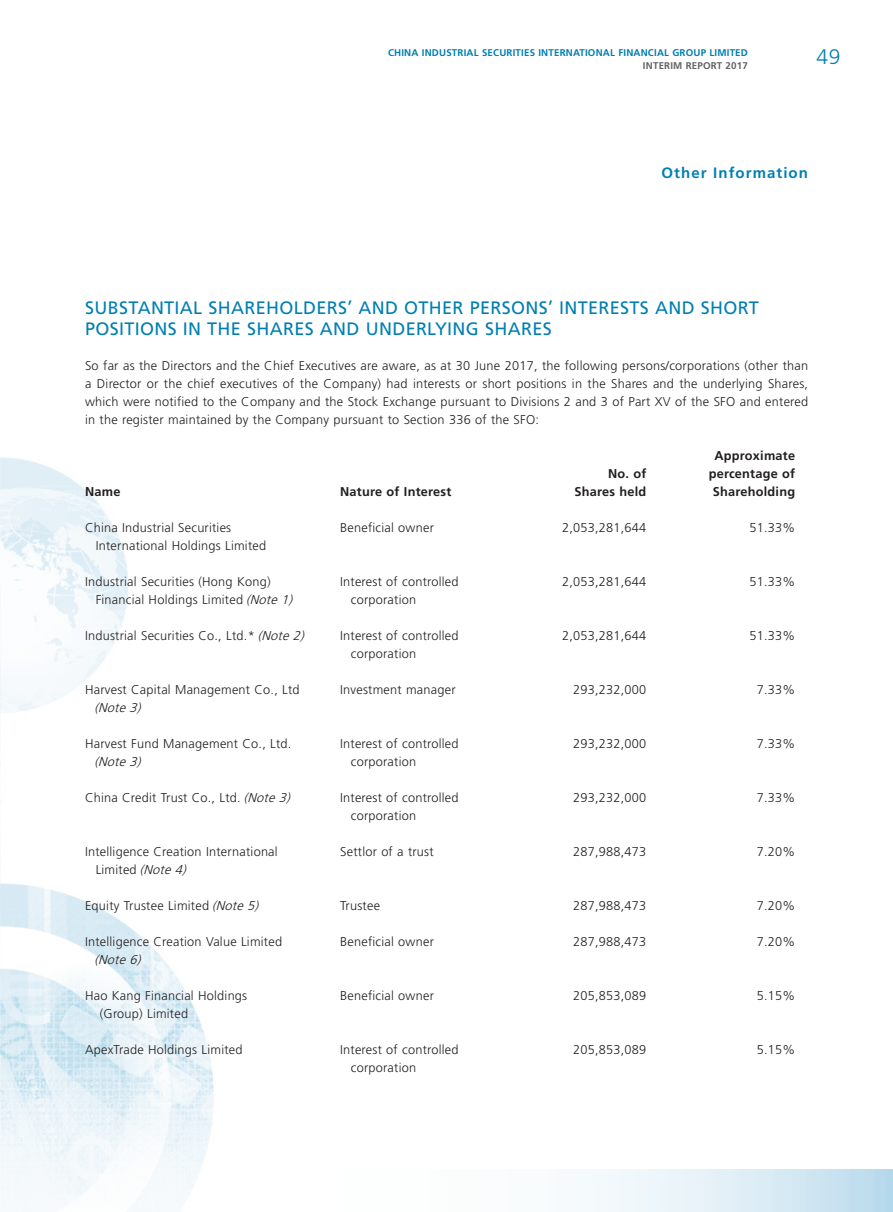
<style>
.page{position:relative;width:893px;height:1212px;background:#fff}
.page>*{position:absolute;margin:0;border:0;box-sizing:border-box;transform-origin:0 0}
.t1{font:300 21px "Frutiger LT Std";color:#007fb2}
.Heading_1{font:18px/21px "Frutiger LT Std";letter-spacing:.02em;color:#007fb2}
.t2{font:700 15px "Frutiger LT Std";letter-spacing:.07em;color:#007fb2}
.Body_Text{font:300 12.75px/18px "Frutiger LT Std";letter-spacing:.02em;color:#231f20}
.Body_Text-2{font:700 12.75px "Frutiger LT Std";letter-spacing:.02em;color:#231f20}
.t3{font:700 9.75px "Frutiger LT Std";letter-spacing:.02em;color:#007fb2}
.t4{font:700 9.75px "Frutiger LT Std";letter-spacing:.02em;color:#636366}
.s1{font-style:italic}
</style>
<div class="page">
<svg style="left:593px;top:1169px;width:300px;height:43px"></svg>
<img style="left:0;top:457px;width:214px;height:755px">
<p class="t3" style="left:388px;top:47px;width:361px">CHINA INDUSTRIAL SECURITIES INTERNATIONAL FINANCIAL GROUP LIMITED</p>
<p class="t4" style="left:643px;top:59px;width:106px">INTERIM REPORT 2017</p>
<p class="t1" style="left:816px;top:45px;width:25px">49</p>
<p class="t2" style="left:662px;top:164px;width:148px">Other Information</p>
<p class="Heading_1" style="left:85px;top:297px;width:675px">SUBSTANTIAL SHAREHOLDERS’ AND OTHER PERSONS’ INTERESTS AND SHORT<br>POSITIONS IN THE SHARES AND UNDERLYING SHARES</p>
<p class="Body_Text" style="left:85px;top:357px;width:725px;text-align:justify">So far as the Directors and the Chief Executives are aware, as at 30 June 2017, the following persons/corporations (other than a Director or the chief executives of the Company) had interests or short positions in the Shares and the underlying Shares, which were notified to the Company and the Stock Exchange pursuant to Divisions 2 and 3 of Part XV of the SFO and entered in the register maintained by the Company pursuant to Section 336 of the SFO:</p>
<p class="Body_Text-2" style="left:85px;top:484px;width:37px">Name</p>
<p class="Body_Text-2" style="left:340px;top:484px;width:113px">Nature of Interest</p>
<p class="Body_Text-2" style="left:608px;top:466px;width:40px">No. of</p>
<p class="Body_Text-2" style="left:574px;top:484px;width:73px">Shares held</p>
<p class="Body_Text-2" style="left:714px;top:448px;width:82px">Approximate</p>
<p class="Body_Text-2" style="left:709px;top:466px;width:88px">percentage of</p>
<p class="Body_Text-2" style="left:713px;top:484px;width:84px">Shareholding</p>
<p class="Body_Text" style="left:96px;top:519px;width:172px;text-indent:-11px">China Industrial Securities<br>International Holdings Limited</p>
<p class="Body_Text" style="left:340px;top:519px;width:95px">Beneficial owner</p>
<p class="Body_Text" style="left:562px;top:519px;width:86px">2,053,281,644</p>
<p class="Body_Text" style="left:749px;top:519px;width:47px">51.33%</p>
<p class="Body_Text" style="left:96px;top:573px;width:202px;text-indent:-11px">Industrial Securities (Hong Kong)<br>Financial Holdings Limited <span class="s1">(Note1)</span></p>
<p class="Body_Text" style="left:351px;top:573px;width:109px;text-indent:-11px">Interest of controlled corporation</p>
<p class="Body_Text" style="left:562px;top:573px;width:86px">2,053,281,644</p>
<p class="Body_Text" style="left:749px;top:573px;width:47px">51.33%</p>
<p class="Body_Text" style="left:85px;top:627px;width:224px">Industrial Securities Co., Ltd.* <span class="s1">(Note2)</span></p>
<p class="Body_Text" style="left:351px;top:627px;width:109px;text-indent:-11px">Interest of controlled corporation</p>
<p class="Body_Text" style="left:562px;top:627px;width:86px">2,053,281,644</p>
<p class="Body_Text" style="left:749px;top:627px;width:47px">51.33%</p>
<p class="Body_Text" style="left:94px;top:681px;width:207px;text-indent:-9px">Harvest Capital Management Co., Ltd <span class="s1">(Note 3)</span></p>
<p class="Body_Text" style="left:340px;top:681px;width:117px">Investment manager</p>
<p class="Body_Text" style="left:573px;top:681px;width:75px">293,232,000</p>
<p class="Body_Text" style="left:757px;top:681px;width:40px">7.33%</p>
<p class="Body_Text" style="left:94px;top:735px;width:199px;text-indent:-9px">Harvest Fund Management Co., Ltd. <span class="s1">(Note 3)</span></p>
<p class="Body_Text" style="left:351px;top:735px;width:109px;text-indent:-11px">Interest of controlled corporation</p>
<p class="Body_Text" style="left:573px;top:735px;width:75px">293,232,000</p>
<p class="Body_Text" style="left:757px;top:735px;width:40px">7.33%</p>
<p class="Body_Text" style="left:85px;top:789px;width:210px">China Credit Trust Co., Ltd. <span class="s1">(Note3)</span></p>
<p class="Body_Text" style="left:351px;top:789px;width:109px;text-indent:-11px">Interest of controlled corporation</p>
<p class="Body_Text" style="left:573px;top:789px;width:75px">293,232,000</p>
<p class="Body_Text" style="left:757px;top:789px;width:40px">7.33%</p>
<p class="Body_Text" style="left:96px;top:843px;width:184px;text-indent:-11px">Intelligence Creation International<br>Limited <span class="s1">(Note4)</span></p>
<p class="Body_Text" style="left:340px;top:843px;width:95px">Settlor of a trust</p>
<p class="Body_Text" style="left:573px;top:843px;width:75px">287,988,473</p>
<p class="Body_Text" style="left:757px;top:843px;width:40px">7.20%</p>
<p class="Body_Text" style="left:85px;top:897px;width:178px">Equity Trustee Limited <span class="s1">(Note5)</span></p>
<p class="Body_Text" style="left:340px;top:897px;width:41px">Trustee</p>
<p class="Body_Text" style="left:573px;top:897px;width:75px">287,988,473</p>
<p class="Body_Text" style="left:757px;top:897px;width:40px">7.20%</p>
<p class="Body_Text" style="left:94px;top:933px;width:189px;text-indent:-9px">Intelligence Creation Value Limited <span class="s1">(Note 6)</span></p>
<p class="Body_Text" style="left:340px;top:933px;width:95px">Beneficial owner</p>
<p class="Body_Text" style="left:573px;top:933px;width:75px">287,988,473</p>
<p class="Body_Text" style="left:757px;top:933px;width:40px">7.20%</p>
<p class="Body_Text" style="left:100px;top:987px;width:149px;text-indent:-15px">Hao Kang Financial Holdings (Group) Limited</p>
<p class="Body_Text" style="left:340px;top:987px;width:95px">Beneficial owner</p>
<p class="Body_Text" style="left:573px;top:987px;width:75px">205,853,089</p>
<p class="Body_Text" style="left:757px;top:987px;width:40px">5.15%</p>
<p class="Body_Text" style="left:85px;top:1041px;width:159px">ApexTrade Holdings Limited</p>
<p class="Body_Text" style="left:351px;top:1041px;width:109px;text-indent:-11px">Interest of controlled corporation</p>
<p class="Body_Text" style="left:573px;top:1041px;width:75px">205,853,089</p>
<p class="Body_Text" style="left:757px;top:1041px;width:40px">5.15%</p>
</div>
